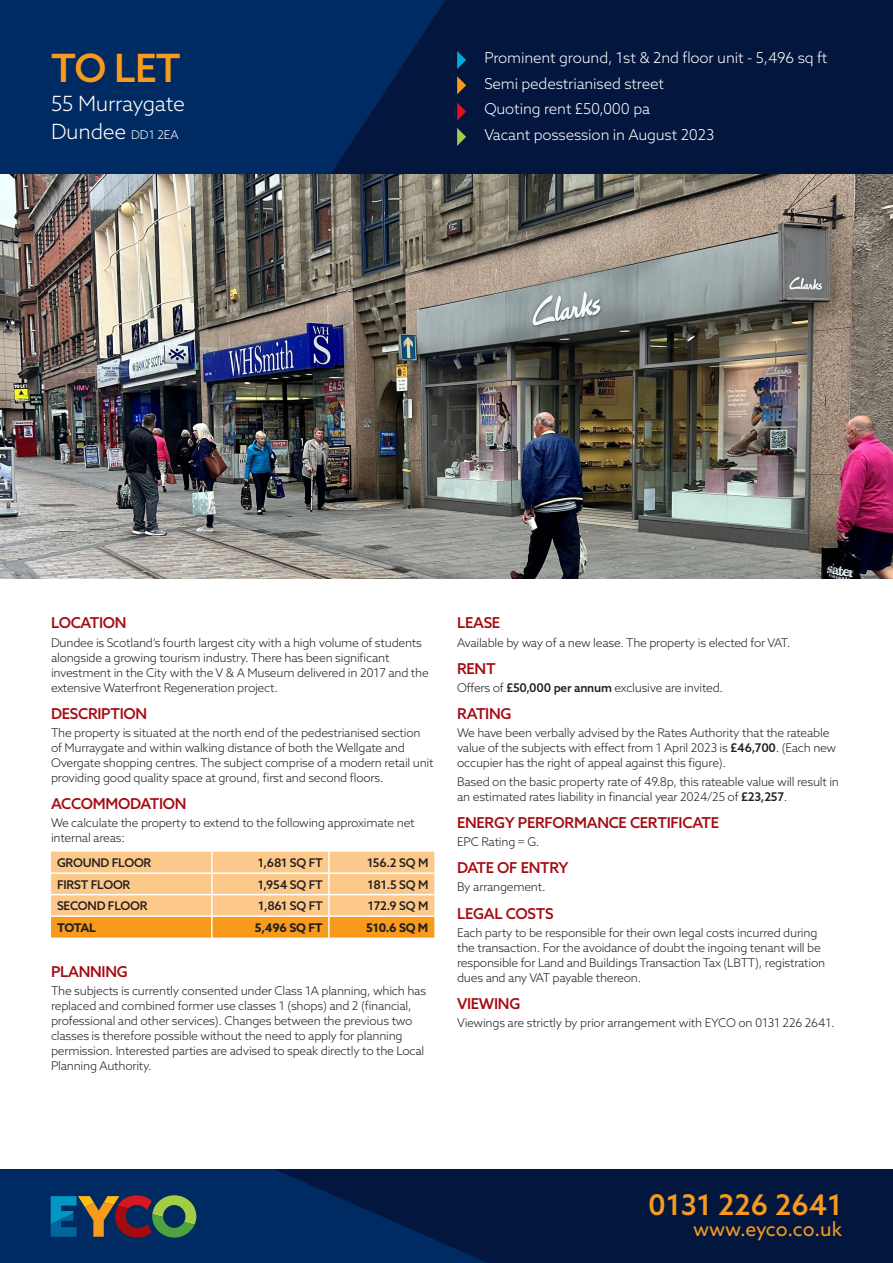
<style>
.page{position:relative;width:893px;height:1263px;background:#fff}
.page>*{position:absolute;margin:0;border:0;box-sizing:border-box;transform-origin:0 0}
.Heading_1_-_to_let{font:500 39px "Azo Sans";color:#f89a1c}
.t1{font:500 28.5px "Azo Sans";color:#f89a1c}
.Heading_2_-_address{font:300 21px "Azo Sans";letter-spacing:-.01em;color:#fff}
.t2{font:19.5px "Azo Sans";color:#f89a1c}
.Heading_3_-_square_bullets{font:300 15px "Azo Sans";letter-spacing:-.01em;color:#fff}
.Para_header{font:500 15px "Azo Sans";letter-spacing:-.02em;color:#a50a11}
.Body_text{font:300 12px/15px "Azo Sans";letter-spacing:-.02em;color:#231f20}
.Body_table{font:500 12px "Azo Sans";letter-spacing:-.02em;color:#231f20}
.t3{font:700 12px "Azo Sans";letter-spacing:-.02em;color:#231f20}
.s1{font-size:12px}
.s2{font-weight:500}
</style>
<div class="page">
<div style="left:0;top:0;width:893px;height:174px;background:#03173e"></div>
<div style="left:0;top:1169px;width:893px;height:94px;background:#03173e"></div>
<svg style="left:0;top:1169px;width:487px;height:94px;fill:#002a62"></svg>
<svg style="left:0;top:0;width:446px;height:174px;background:#00275d"></svg>
<svg style="left:457px;top:51px;width:9px;height:18px"></svg>
<svg style="left:457px;top:76px;width:9px;height:18px"></svg>
<svg style="left:457px;top:103px;width:9px;height:18px"></svg>
<svg style="left:457px;top:128px;width:9px;height:18px"></svg>
<svg style="left:51px;top:1195px;width:145px;height:42px;background:#495855"></svg>
<svg style="left:51px;top:852px;width:383px;height:86px;background:#fbbd6f"></svg>
<hr style="left:211px;top:852px;width:2px;height:20px;background:#fff">
<hr style="left:328px;top:852px;width:2px;height:20px;background:#fff">
<hr style="left:211px;top:874px;width:2px;height:20px;background:#fff">
<hr style="left:328px;top:874px;width:2px;height:20px;background:#fff">
<hr style="left:211px;top:895px;width:2px;height:20px;background:#fff">
<hr style="left:328px;top:895px;width:2px;height:20px;background:#fff">
<hr style="left:51px;top:872px;width:161px;height:2px;background:#fff">
<hr style="left:212px;top:872px;width:117px;height:2px;background:#fff">
<hr style="left:329px;top:872px;width:105px;height:2px;background:#fff">
<hr style="left:51px;top:894px;width:161px;height:1px;background:#fff">
<hr style="left:212px;top:894px;width:117px;height:1px;background:#fff">
<hr style="left:329px;top:894px;width:105px;height:1px;background:#fff">
<hr style="left:51px;top:915px;width:161px;height:2px;background:#fff">
<hr style="left:212px;top:915px;width:117px;height:2px;background:#fff">
<hr style="left:211px;top:917px;width:2px;height:21px;background:#fff">
<hr style="left:329px;top:915px;width:105px;height:2px;background:#fff">
<hr style="left:328px;top:917px;width:2px;height:21px;background:#fff">
<img style="left:0;top:174px;width:893px;height:404px">
<p class="Heading_1_-_to_let" style="left:51px;top:42px;width:131px">TO LET</p>
<p class="Heading_2_-_address" style="left:51px;top:90px;width:136px">55 Murraygate</p>
<p class="Heading_2_-_address" style="left:51px;top:117px;width:129px">Dundee <span class="s1">DD1 2EA</span></p>
<p class="Heading_3_-_square_bullets" style="left:484px;top:48px;width:345px">Prominent ground, 1st &amp; 2nd floor unit - 5,496 sq ft</p>
<p class="Heading_3_-_square_bullets" style="left:484px;top:73px;width:181px">Semi pedestrianised street</p>
<p class="Heading_3_-_square_bullets" style="left:484px;top:99px;width:167px">Quoting rent £50,000 pa</p>
<p class="Heading_3_-_square_bullets" style="left:484px;top:125px;width:231px">Vacant possession in August 2023</p>
<p class="Para_header" style="left:51px;top:613px;width:77px">LOCATION</p>
<p class="Body_text" style="left:51px;top:635px;width:379px">Dundee is Scotland’s fourth largest city with a high volume of students alongside a growing tourism industry. There has been significant investment in the City with the V &amp; A Museum delivered in 2017 and the extensive Waterfront Regeneration project.</p>
<p class="Para_header" style="left:51px;top:704px;width:98px">DESCRIPTION</p>
<p class="Body_text" style="left:51px;top:725px;width:384px">The property is situated at the north end of the pedestrianised section of Murraygate and within walking distance of both the Wellgate and Overgate shopping centres. The subject comprise of a modern retail unit providing good quality space at ground, first and second floors.</p>
<p class="Para_header" style="left:51px;top:794px;width:137px">ACCOMMODATION</p>
<p class="Body_text" style="left:51px;top:815px;width:365px">We calculate the property to extend to the following approximate net internal areas:</p>
<p class="Body_table" style="left:57px;top:855px;width:96px">GROUND FLOOR</p>
<p class="Body_table" style="left:258px;top:855px;width:67px">1,681 SQ FT</p>
<p class="Body_table" style="left:367px;top:855px;width:63px">156.2 SQ M</p>
<p class="Body_table" style="left:57px;top:876px;width:75px">FIRST FLOOR</p>
<p class="Body_table" style="left:258px;top:876px;width:67px">1,954 SQ FT</p>
<p class="Body_table" style="left:368px;top:876px;width:62px">181.5 SQ M</p>
<p class="Body_table" style="left:57px;top:898px;width:92px">SECOND FLOOR</p>
<p class="Body_table" style="left:258px;top:898px;width:66px">1,861 SQ FT</p>
<p class="Body_table" style="left:368px;top:898px;width:62px">172.9 SQ M</p>
<p class="t3" style="left:57px;top:919px;width:40px">TOTAL</p>
<p class="t3" style="left:255px;top:919px;width:69px">5,496 SQ FT</p>
<p class="t3" style="left:366px;top:919px;width:64px">510.6 SQ M</p>
<p class="Para_header" style="left:51px;top:962px;width:78px">PLANNING</p>
<p class="Body_text" style="left:51px;top:983px;width:377px">The subjects is currently consented under Class 1A planning, which has replaced and combined former use classes 1 (shops) and 2 (financial, professional and other services). Changes between the previous two classes is therefore possible without the need to apply for planning permission. Interested parties are advised to speak directly to the Local Planning Authority.</p>
<p class="Para_header" style="left:457px;top:613px;width:45px">LEASE</p>
<p class="Body_text" style="left:457px;top:635px;width:335px">Available by way of a new lease. The property is elected for VAT.</p>
<p class="Para_header" style="left:457px;top:659px;width:40px">RENT</p>
<p class="Body_text" style="left:457px;top:680px;width:268px">Offers of <span class="s2">£50,000 per annum</span> exclusive are invited.</p>
<p class="Para_header" style="left:457px;top:704px;width:56px">RATING</p>
<p class="Body_text" style="left:457px;top:725px;width:381px">We have been verbally advised by the Rates Authority that the rateable value of the subjects with effect from 1 April 2023 is <span class="s2">£46,700</span>. (Each new occupier has the right of appeal against this figure).</p>
<p class="Body_text" style="left:457px;top:774px;width:383px">Based on the basic property rate of 49.8p, this rateable value will result in an estimated rates liability in financial year 2024/25 of <span class="s2">£23,257</span>.</p>
<p class="Para_header" style="left:457px;top:812px;width:264px">ENERGY PERFORMANCE CERTIFICATE</p>
<p class="Body_text" style="left:457px;top:834px;width:84px">EPC Rating = G.</p>
<p class="Para_header" style="left:457px;top:858px;width:113px">DATE OF ENTRY</p>
<p class="Body_text" style="left:457px;top:879px;width:90px">By arrangement.</p>
<p class="Para_header" style="left:457px;top:903px;width:98px">LEGAL COSTS</p>
<p class="Body_text" style="left:457px;top:925px;width:370px">Each party to be responsible for their own legal costs incurred during the transaction. For the avoidance of doubt the ingoing tenant will be responsible for Land and Buildings Transaction Tax (LBTT), registration dues and any VAT payable thereon.</p>
<p class="Para_header" style="left:457px;top:994px;width:65px">VIEWING</p>
<p class="Body_text" style="left:457px;top:1015px;width:379px">Viewings are strictly by prior arrangement with EYCO on 0131 226 2641.</p>
<h2 class="t1" style="left:648px;top:1186px;width:195px">0131 226 2641</h2>
<h3 class="t2" style="left:693px;top:1217px;width:150px">www.eyco.co.uk</h3>
</div>
